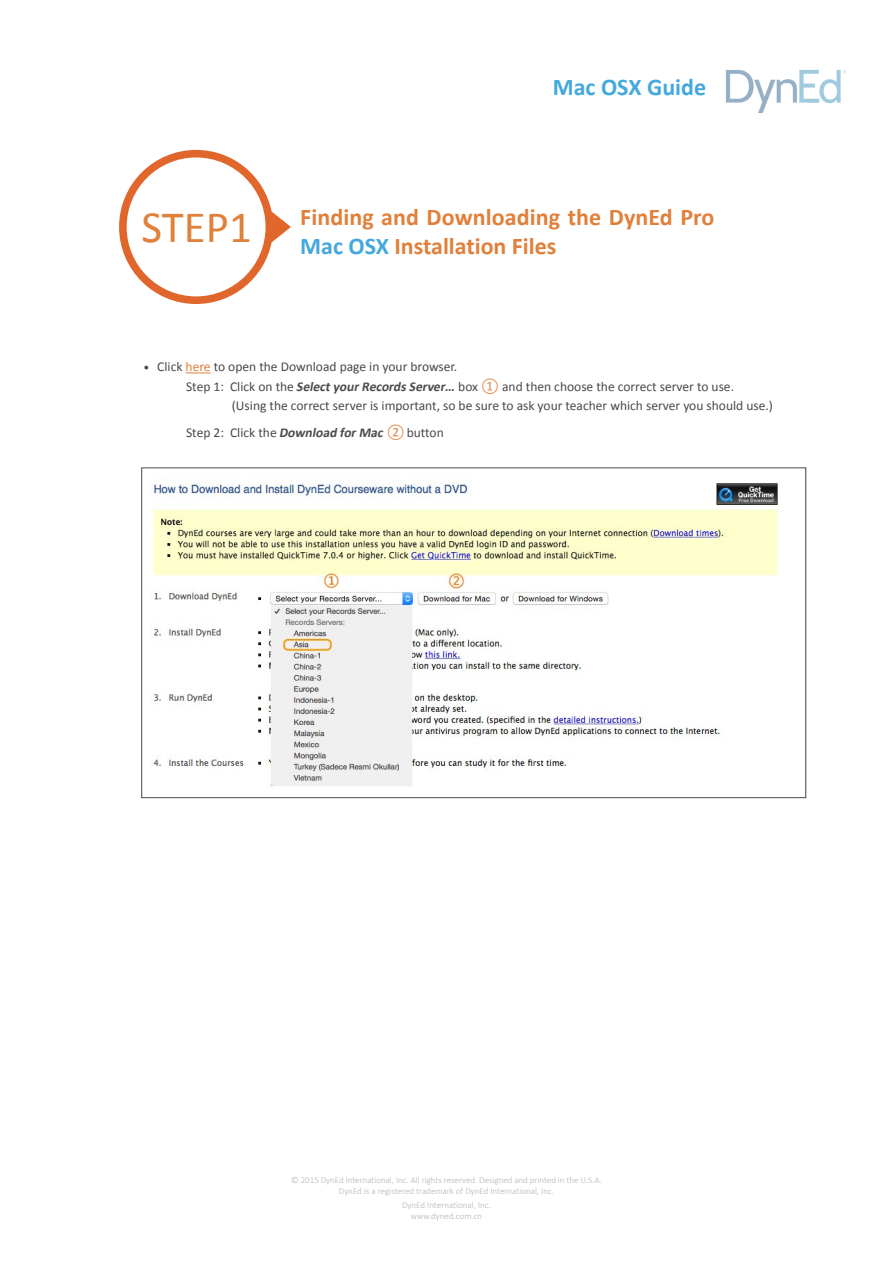
<style>
.page{position:relative;width:893px;height:1263px;background:#fff}
.page>*{position:absolute;margin:0;border:0;box-sizing:border-box;transform-origin:0 0}
.t1{font:700 24px/29.4px "Calibri";letter-spacing:.005em;color:#e0803a;text-align:center}
.t2{font:700 24px "Calibri";color:#44a8df}
.t3{font:13.5px "Calibri";color:#4c4948}
.t4{font:300 9px/10.8px "Calibri";letter-spacing:-.005em;color:#b3b4b4;text-align:center}
.s1{font-weight:400;font-size:45px}
.s2{color:#44a8df}
.s3{font-family:"Microsoft Ya Hei"}
.s4{color:#e0803a}
.s5{font-weight:700;font-style:italic}
</style>
<div class="page">
<img style="left:726px;top:69px;width:120px;height:44px">
<svg style="left:119px;top:150px;width:172px;height:154px"></svg>
<svg style="left:186px;top:372px;width:25px;height:1px"></svg>
<img style="left:152px;top:480px;width:627px;height:307px">
<h1 class="t2" style="left:553px;top:72px;width:155px">Mac OSX Guide</h1>
<h1 class="t1" style="left:142px;top:201px;width:574px"><span class="s1">STEP1</span> Finding and Downloading the DynEd Pro<br><span class="s2">Mac OSX</span> Installation Files</h1>
<p class="t3" style="left:143px;top:358px;width:315px"><span class="s3">•</span> Click <span class="s4">here</span> to open the Download page in your browser.</p>
<p class="t3" style="left:186px;top:378px;width:549px">Step 1: Click on the <span class="s5">SelectyourRecords Server…</span> box <span class="s4">①</span> and then choose the correct server to use.</p>
<p class="t3" style="left:232px;top:397px;width:542px">(Using the correct server is important, so be sure to ask your teacher which server you should use.)</p>
<p class="t3" style="left:186px;top:424px;width:259px">Step 2: Click the <span class="s5">DownloadforMac</span> <span class="s4">②</span>button</p>
<p class="t4" style="left:291px;top:1174px;width:312px">© 2015 DynEd International, Inc. All rights reserved. Designed and printed in the U.S.A.<br>DynEd is a registered trademark of DynEd International, Inc.</p>
<p class="t4" style="left:402px;top:1199px;width:90px">DynEd International, Inc. www.dyned.com.cn</p>
</div>
